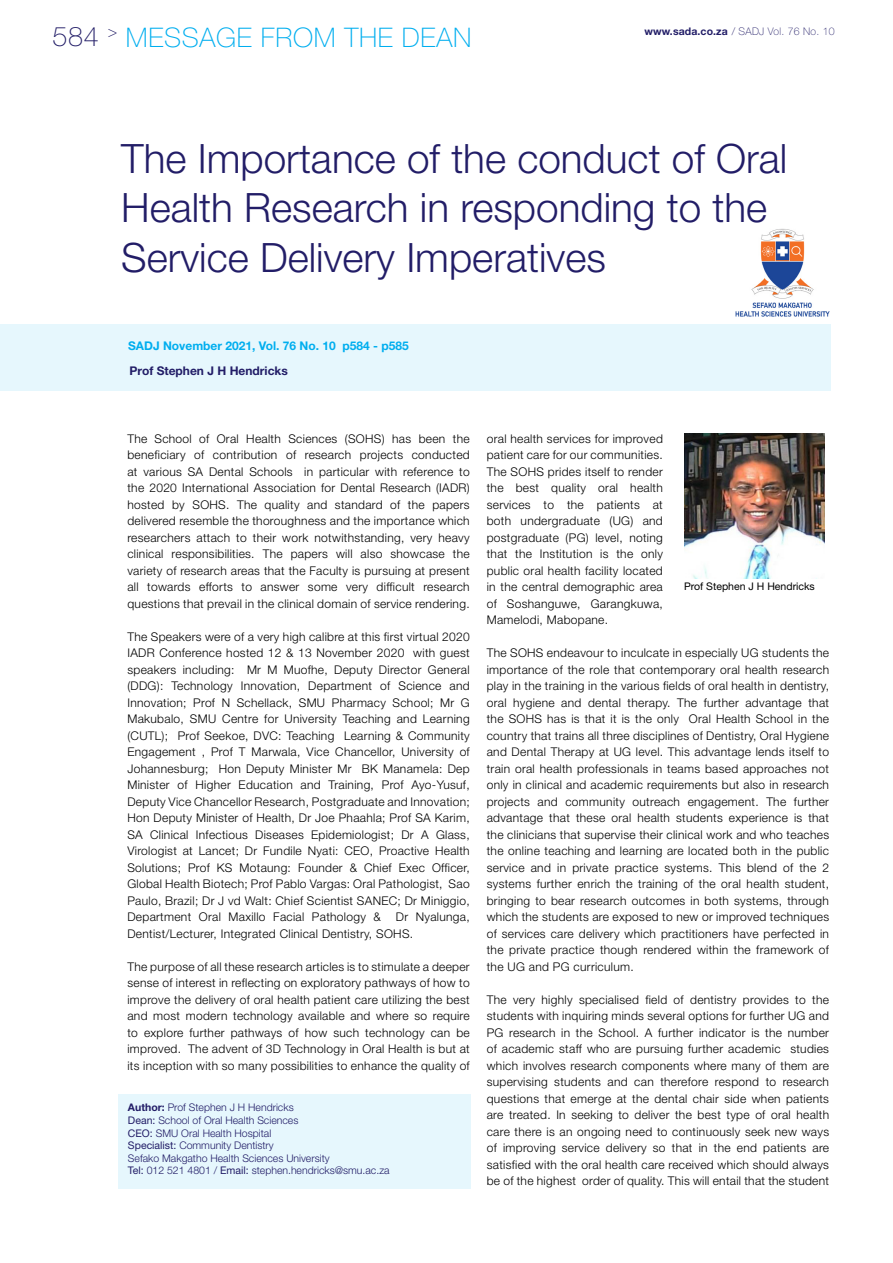
<style>
.page{position:relative;width:893px;height:1263px;background:#fff}
.page>*{position:absolute;margin:0;border:0;box-sizing:border-box;transform-origin:0 0}
.Title_RC_74_5{font:300 40.5px/49.5px "Helvetica Neue LT Std";color:#221d67}
.Article_PageHeader_C{font:100 27px "Helvetica Neue LT Std";letter-spacing:.025em;color:#00aeef}
.t1{font:100 15.75px "Helvetica Neue LT Std";color:#221d67}
.Text_Body_RC_74_4{font:300 12px/16.5px "Helvetica Neue LT Std";letter-spacing:.025em;color:#000;text-align:justify}
.Article_JournalName{font:700 12px "Helvetica Neue LT Std";color:#00aeef}
.Article_AuthorName{font:700 12px "Helvetica Neue LT Std";color:#221d67}
.AuthorAffiliations_R{font:300 10.5px "Helvetica Neue LT Std";color:#221d67}
.Header_JournalDetail{font:100 10.5px "Helvetica Neue LT Std";letter-spacing:.025em;color:#221d67}
.Article_AuthorName-2{font:10.5px "Helvetica Neue LT Std";color:#000}
.s1{color:#221d67}
.s2{font-weight:700}
.s3{font-weight:400}
</style>
<div class="page">
<img style="left:684px;top:434px;width:140px;height:144px">
<div style="left:118px;top:1094px;width:352px;height:94px;background:#e6f7fd"></div>
<div style="left:0;top:324px;width:830px;height:67px;background:#e6f7fd"></div>
<img style="left:735px;top:228px;width:94px;height:88px">
<p class="Article_PageHeader_C" style="left:53px;top:22px;width:420px"><span class="s1">584</span> MESSAGE FROM THE DEAN</p>
<h3 class="t1" style="left:108px;top:23px;width:11px">&gt;</h3>
<p class="Header_JournalDetail" style="left:645px;top:25px;width:192px"><span class="s2">www.sada.co.za</span> / SADJ Vol. 76 No. 10</p>
<p class="Title_RC_74_5" style="left:121px;top:133px;width:668px">The Importance of the conduct of Oral<br>Health Research in responding to the<br>Service Delivery Imperatives</p>
<p class="Article_JournalName" style="left:128px;top:338px;width:282px">SADJ November 2021, Vol. 76 No. 10 p584 - p585</p>
<p class="Article_AuthorName" style="left:130px;top:363px;width:160px">Prof Stephen J H Hendricks</p>
<p class="Text_Body_RC_74_4" style="left:127px;top:430px;width:344px">The School of Oral Health Sciences (SOHS) has been the beneficiary of contribution of research projects conducted at various SA Dental Schools in particular with reference to the 2020 International Association for Dental Research (IADR) hosted by SOHS. The quality and standard of the papers delivered resemble the thoroughness and the importance which researchers attach to their work notwithstanding, very heavy clinical responsibilities. The papers will also showcase the variety of research areas that the Faculty is pursuing at present all towards efforts to answer some very difficult research questions that prevail in the clinical domain of service rendering.</p>
<p class="Text_Body_RC_74_4" style="left:127px;top:628px;width:344px">The Speakers were of a very high calibre at this first virtual 2020<br>IADR Conference hosted 12 &amp; 13 November 2020 with guest speakers including: Mr M Muofhe, Deputy Director General (DDG): Technology Innovation, Department of Science and Innovation; Prof N Schellack, SMU Pharmacy School; Mr G Makubalo, SMU Centre for University Teaching and Learning (CUTL); Prof Seekoe, DVC: Teaching Learning &amp; Community Engagement , Prof T Marwala, Vice Chancellor, University of Johannesburg; Hon Deputy Minister Mr BK Manamela: Dep Minister of Higher Education and Training, Prof Ayo-Yusuf, Deputy Vice Chancellor Research, Postgraduate and Innovation; Hon Deputy Minister of Health, Dr Joe Phaahla; Prof SA Karim, SA Clinical Infectious Diseases Epidemiologist; Dr A Glass, Virologist at Lancet; Dr Fundile Nyati: CEO, Proactive Health Solutions; Prof KS Motaung: Founder &amp; Chief Exec Officer, Global Health Biotech; Prof Pablo Vargas: Oral Pathologist, Sao Paulo, Brazil; Dr J vd Walt: Chief Scientist SANEC; Dr Miniggio, Department Oral Maxillo Facial Pathology &amp; Dr Nyalunga, Dentist/Lecturer, Integrated Clinical Dentistry, SOHS.</p>
<p class="Text_Body_RC_74_4" style="left:127px;top:958px;width:344px">The purpose of all these research articles is to stimulate a deeper sense of interest in reflecting on exploratory pathways of how to improve the delivery of oral health patient care utilizing the best and most modern technology available and where so require to explore further pathways of how such technology can be improved. The advent of 3D Technology in Oral Health is but at its inception with so many possibilities to enhance the quality of</p>
<p class="AuthorAffiliations_R" style="left:128px;top:1101px;width:167px"><span class="s2">Author:</span> Prof Stephen J H Hendricks</p>
<p class="AuthorAffiliations_R" style="left:128px;top:1114px;width:172px"><span class="s3">Dean:</span> School of Oral Health Sciences</p>
<p class="AuthorAffiliations_R" style="left:128px;top:1126px;width:145px"><span class="s3">CEO:</span> SMU Oral Health Hospital</p>
<p class="AuthorAffiliations_R" style="left:128px;top:1139px;width:147px"><span class="s3">Specialist:</span> Community Dentistry</p>
<p class="AuthorAffiliations_R" style="left:128px;top:1152px;width:203px">Sefako Makgatho Health Sciences University</p>
<p class="AuthorAffiliations_R" style="left:128px;top:1164px;width:263px"><span class="s3">Tel:</span> 012 521 4801 / <span class="s3">Email:</span> stephen.hendricks@smu.ac.za</p>
<p class="Text_Body_RC_74_4" style="left:487px;top:430px;width:178px">oral health services for improved patient care for our communities.<br>The SOHS prides itself to render the best quality oral health services to the patients at both undergraduate (UG) and postgraduate (PG) level, noting that the Institution is the only public oral health facility located in the central demographic area of Soshanguwe, Garangkuwa, Mamelodi, Mabopane.</p>
<p class="Text_Body_RC_74_4" style="left:487px;top:645px;width:344px">The SOHS endeavour to inculcate in especially UG students the importance of the role that contemporary oral health research play in the training in the various fields of oral health in dentistry, oral hygiene and dental therapy. The further advantage that the SOHS has is that it is the only Oral Health School in the country that trains all three disciplines of Dentistry, Oral Hygiene and Dental Therapy at UG level. This advantage lends itself to train oral health professionals in teams based approaches not only in clinical and academic requirements but also in research projects and community outreach engagement. The further advantage that these oral health students experience is that the clinicians that supervise their clinical work and who teaches the online teaching and learning are located both in the public service and in private practice systems. This blend of the 2 systems further enrich the training of the oral health student, bringing to bear research outcomes in both systems, through which the students are exposed to new or improved techniques of services care delivery which practitioners have perfected in the private practice though rendered within the framework of the UG and PG curriculum.</p>
<p class="Text_Body_RC_74_4" style="left:487px;top:991px;width:344px">The very highly specialised field of dentistry provides to the students with inquiring minds several options for further UG and PG research in the School. A further indicator is the number of academic staff who are pursuing further academic studies which involves research components where many of them are supervising students and can therefore respond to research questions that emerge at the dental chair side when patients are treated. In seeking to deliver the best type of oral health care there is an ongoing need to continuously seek new ways of improving service delivery so that in the end patients are satisfied with the oral health care received which should always be of the highest order of quality. This will entail that the student</p>
<p class="Article_AuthorName-2" style="left:684px;top:580px;width:132px">Prof Stephen J H Hendricks</p>
</div>
